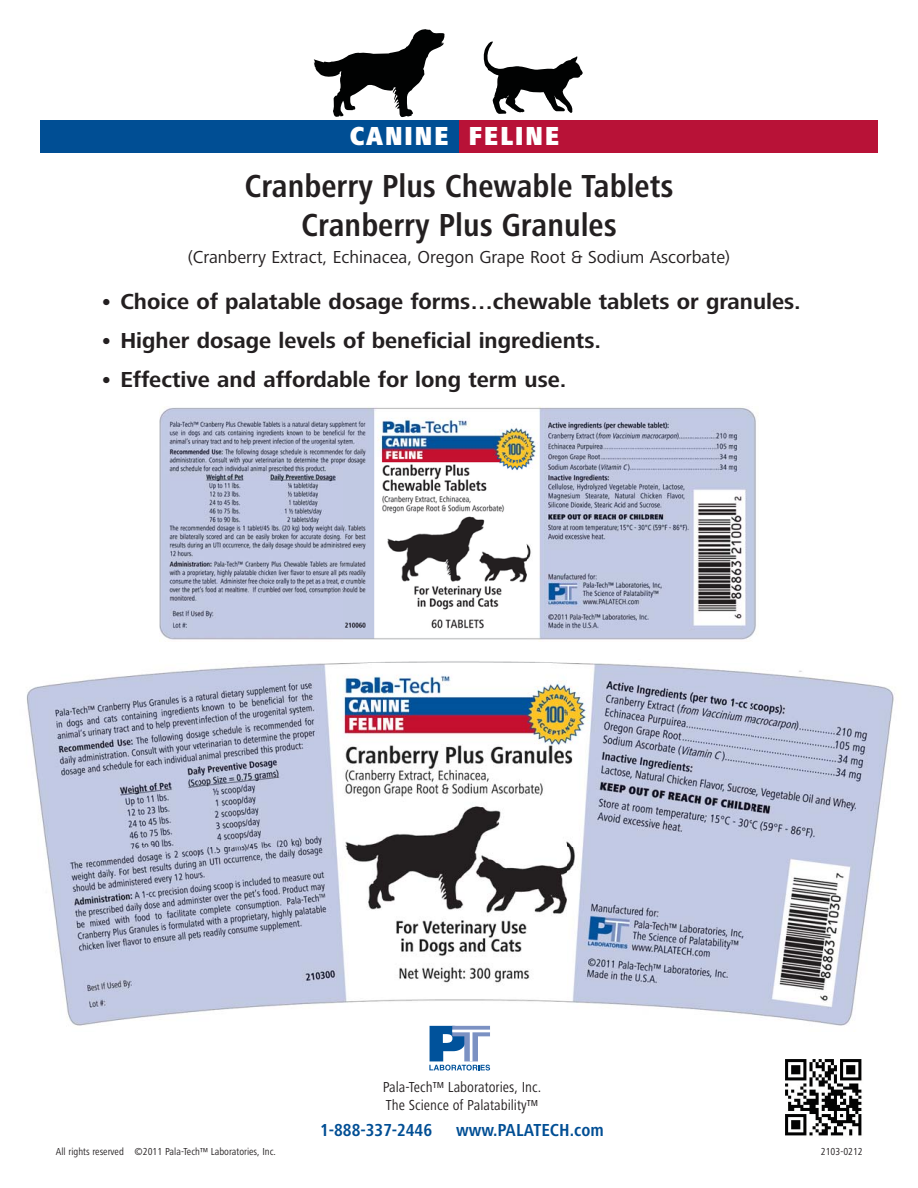
<style>
.page{position:relative;width:918px;height:1188px;background:#fff}
.page>*{position:absolute;margin:0;border:0;box-sizing:border-box;transform-origin:0 0}
.t1{font:700 condensed 33px/39px "Frutiger Next LT";color:#231f20;text-align:center}
.t2{font:900 condensed 27px "Frutiger Next LT";letter-spacing:.05em;color:#fff}
.t3{font:700 22.5px "Frutiger Next LT";color:#231f20}
.t4{font:18px "Frutiger Next LT";color:#231f20}
.t5{font:700 condensed 18px "Frutiger Next LT";color:#004e94}
.t6{font:condensed 15px/18px "Frutiger Next LT";color:#231f20}
.t7{font:condensed 10.5px "Frutiger Next LT";color:#231f20}
</style>
<div class="page">
<div style="left:40px;top:120px;width:419px;height:32px;background:#004e94"></div>
<div style="left:459px;top:120px;width:419px;height:32px;background:#b81237"></div>
<svg style="left:314px;top:29px;width:131px;height:88px"></svg>
<svg style="left:484px;top:42px;width:99px;height:72px"></svg>
<img style="left:159px;top:406px;width:599px;height:236px">
<img style="left:26px;top:661px;width:868px;height:365px">
<svg style="left:429px;top:1026px;width:61px;height:45px"></svg>
<hr style="left:452px;top:1030px;width:39px;height:2px;background:#fff">
<hr style="left:470px;top:1031px;width:3px;height:30px;background:#fff">
<img style="left:785px;top:1059px;width:77px;height:77px">
<p class="t2" style="left:350px;top:126px;width:211px">CANINE FELINE</p>
<h1 class="t1" style="left:244px;top:169px;width:431px">Cranberry Plus Chewable Tablets<br>Cranberry Plus Granules</h1>
<p class="t4" style="left:188px;top:250px;width:544px">(Cranberry Extract, Echinacea, Oregon Grape Root &amp; Sodium Ascorbate)</p>
<p class="t3" style="left:100px;top:293px;width:702px">• Choice of palatable dosage forms…chewable tablets or granules.</p>
<p class="t3" style="left:100px;top:332px;width:503px">• Higher dosage levels of beneficial ingredients.</p>
<p class="t3" style="left:100px;top:371px;width:468px">• Effective and affordable for long term use.</p>
<p class="t6" style="left:383px;top:1080px;width:160px">Pala-Tech™ Laboratories, Inc.<br>The Science of Palatability™</p>
<p class="t5" style="left:320px;top:1123px;width:113px">1-888-337-2446</p>
<p class="t5" style="left:456px;top:1123px;width:149px">www.PALATECH.com</p>
<p class="t7" style="left:56px;top:1147px;width:222px">All rights reserved ©2011 Pala-Tech™ Laboratories, Inc.</p>
<p class="t7" style="left:821px;top:1147px;width:44px">2103-0212</p>
</div>
